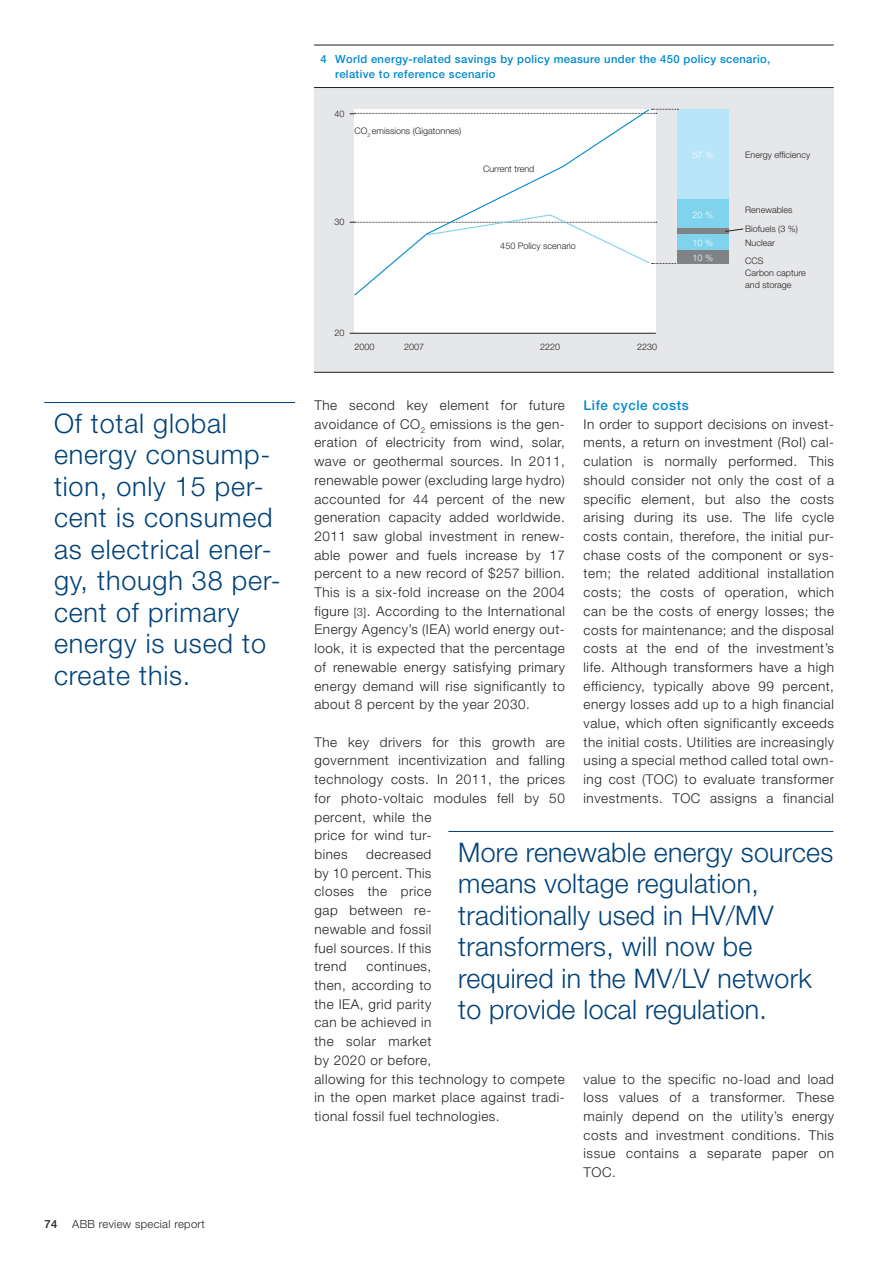
<style>
.page{position:relative;width:893px;height:1263px;background:#fff}
.page>*{position:absolute;margin:0;border:0;box-sizing:border-box;transform-origin:0 0}
.t1{font:300 27px/31.5px "Helvetica Neue";letter-spacing:.01em;color:#004279}
.t2{font:300 27px/31.5px "Helvetica Neue";letter-spacing:.03em;color:#004279}
.t3{font:300 13.5px/18.8px "Helvetica Neue";letter-spacing:.04em;color:#231f20;text-align:justify}
.t4{font:500 13.5px "Helvetica Neue";letter-spacing:.04em;color:#0089cf}
.t5{font:500 11.25px/15px "Helvetica Neue";letter-spacing:.03em;color:#0089cf}
.t6{font:300 11.25px "Helvetica Neue";letter-spacing:.03em;color:#231f20}
.t7{font:500 11.25px "Helvetica Neue";color:#231f20}
.t8{font:300 9px/18.6px "Helvetica Neue";color:#231f20}
.t9{font:300 9px/14.7px "Helvetica Neue";color:#fff}
.s1{font-size:11.25px}
</style>
<div class="page">
<div style="left:314px;top:88px;width:520px;height:284px;background:#e6e7e9"></div>
<hr style="left:314px;top:87px;width:520px;height:1px;background:#231f20">
<hr style="left:314px;top:372px;width:520px;height:1px;background:#231f20">
<hr style="left:314px;top:45px;width:520px;height:1px;background:#231f20">
<div style="left:354px;top:109px;width:302px;height:223px;background:#fff"></div>
<hr style="left:44px;top:402px;width:251px;height:1px;background:#004279">
<hr style="left:350px;top:333px;width:306px;height:1px;background:#231f20">
<div style="left:677px;top:109px;width:51px;height:91px;background:#b9e5fa"></div>
<svg style="left:350px;top:109px;width:328px;height:6px"></svg>
<div style="left:677px;top:200px;width:51px;height:29px;background:#7fd3ec"></div>
<div style="left:677px;top:229px;width:51px;height:5px;background:#808285"></div>
<div style="left:677px;top:234px;width:51px;height:16px;background:#7fd3ec"></div>
<div style="left:677px;top:250px;width:51px;height:14px;background:#808285"></div>
<svg style="left:724px;top:228px;width:20px;height:4px"></svg>
<svg style="left:353px;top:109px;width:298px;height:187px"></svg>
<svg style="left:350px;top:214px;width:328px;height:50px"></svg>
<hr style="left:448px;top:831px;width:385px;height:1px;background:#004279">
<h1 class="t2" style="left:54px;top:407px;width:228px">Of total global energy consump&shy;tion, only 15 per&shy;cent is consumed as electrical ener&shy;gy, though 38 per&shy;cent of primary energy is used to create this.</h1>
<p class="t7" style="left:45px;top:1217px;width:14px">74</p>
<p class="t6" style="left:72px;top:1217px;width:134px">ABB review special report</p>
<p class="t5" style="left:335px;top:52px;width:437px;text-indent:-15px">4 World energy-related savings by policy measure under the 450 policy scenario, relative to reference scenario</p>
<p class="t8" style="left:335px;top:104px;width:12px">40</p>
<p class="t8" style="left:355px;top:121px;width:108px">CO<sub>2</sub> emissions (Gigatonnes)</p>
<p class="t8" style="left:335px;top:212px;width:12px">30</p>
<p class="t8" style="left:483px;top:159px;width:53px">Current trend</p>
<p class="t8" style="left:500px;top:237px;width:77px">450 Policy scenario</p>
<p class="t8" style="left:335px;top:323px;width:12px">20</p>
<p class="t8" style="left:355px;top:338px;width:22px">2000</p>
<p class="t8" style="left:404px;top:338px;width:22px">2007</p>
<p class="t8" style="left:540px;top:338px;width:22px">2220</p>
<p class="t8" style="left:637px;top:338px;width:22px">2230</p>
<p class="t9" style="left:692px;top:147px;width:22px">57 %</p>
<p class="t9" style="left:692px;top:207px;width:22px">20 %</p>
<p class="t9" style="left:692px;top:235px;width:22px">10 %<br>10 %</p>
<p class="t8" style="left:745px;top:145px;width:67px">Energy efficiency</p>
<p class="t8" style="left:745px;top:200px;width:54px">Renewables<br>Biofuels (3 %)</p>
<p class="t8" style="left:745px;top:234px;width:31px;line-height:17.9px">Nuclear<br>CCS</p>
<p class="t8" style="left:745px;top:266px;width:62px;line-height:12px">Carbon capture and storage</p>
<p class="t4" style="left:584px;top:397px;width:107px">Life cycle costs</p>
<p class="t3" style="left:584px;top:414px;width:252px">In order to support decisions on invest&shy;ments, a return on investment (RoI) cal&shy;culation is normally performed. This should consider not only the cost of a specific element, but also the costs arising during its use. The life cycle costs contain, therefore, the initial pur&shy;chase costs of the component or sys&shy;tem; the related additional installation costs; the costs of operation, which can be the costs of energy losses; the costs for maintenance; and the disposal costs at the end of the investment’s life. Although transformers have a high efficiency, typically above 99 percent, energy losses add up to a high financial value, which often significantly exceeds the initial costs. Utilities are increasingly using a special method called total own&shy;ing cost (TOC) to evaluate transformer investments. TOC assigns a financial</p>
<p class="t3" style="left:314px;top:395px;width:252px">The second key element for future avoidance of CO<sub>2</sub> emissions is the gen&shy;eration of electricity from wind, solar, wave or geothermal sources. In 2011, renewable power (excluding large hydro) accounted for 44 percent of the new generation capacity added worldwide.<br>2011 saw global investment in renew&shy;able power and fuels increase by 17 percent to a new record of $257 billion.<br>This is a six-fold increase on the 2004 figure <span class="s1">[3]</span>. According to the International Energy Agency’s (IEA) world energy out&shy;look, it is expected that the percentage of renewable energy satisfying primary energy demand will rise significantly to about 8 percent by the year 2030.</p>
<p class="t3" style="left:314px;top:732px;width:252px;text-align:left">The key drivers for this growth are government incentivization and falling technology costs. In 2011, the prices for photo-voltaic modules fell by 50 percent, while the<br>price for wind tur-<br>bines</p>
<h1 class="t1" style="left:458px;top:836px;width:376px">More renewable energy sources means voltage regulation, traditionally used in HV/MV transformers, will now be required in the MV/LV network to provide local regulation.</h1>
<p class="t3" style="left:314px;top:844px;width:118px;text-indent:52px">decreased by 10 percent. This closes the price gap between re&shy;newable and fossil fuel sources. If this trend</p>
<p class="t3" style="left:314px;top:957px;width:252px;text-align:left;text-indent:52px">continues,<br>then, according to<br>the IEA, grid parity<br>can be achieved in<br>the solar market<br>by 2020 or before,<br>allowing for this technology to compete in the open market place against tradi&shy;tional fossil fuel technologies.</p>
<p class="t3" style="left:584px;top:1069px;width:252px">value to the specific no-load and load loss values of a transformer. These mainly depend on the utility’s energy costs and investment conditions. This issue contains a separate paper on TOC.</p>
</div>
